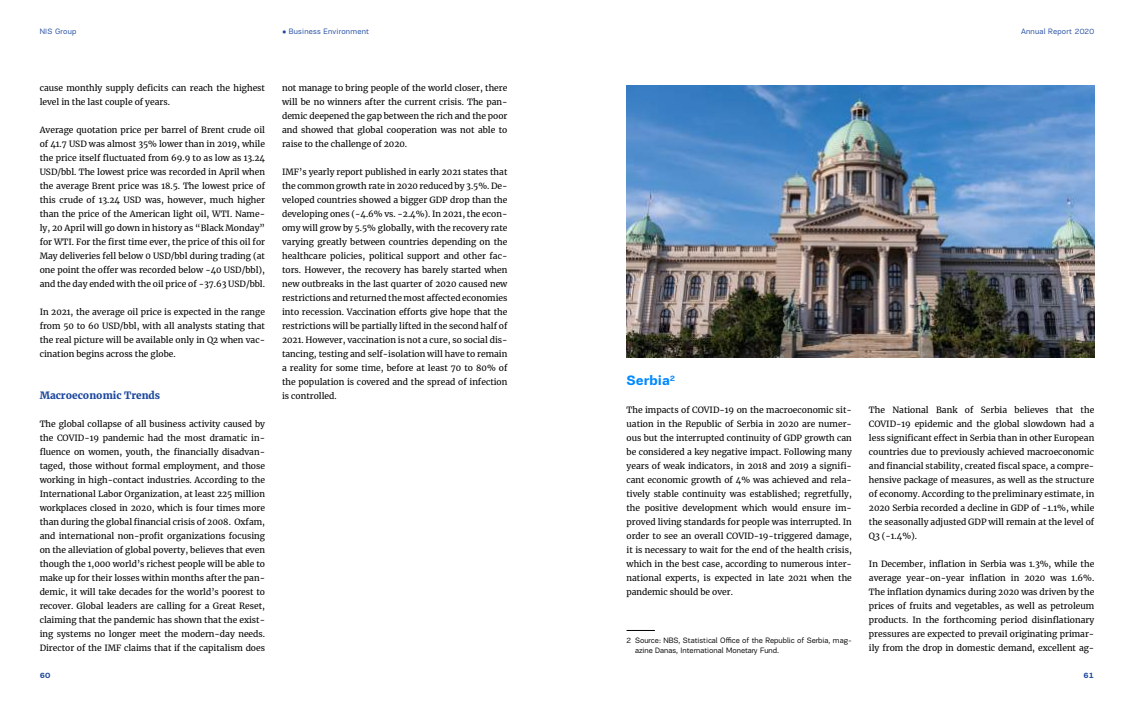
<style>
.page{position:relative;width:1134px;height:709px;background:#fff}
.page>*{position:absolute;margin:0;border:0;box-sizing:border-box;transform-origin:0 0}
.t1{font:700 14px "PF Encore Sans Pro";color:#0089ff}
.t2{font:900 10px "Merriweather";color:#1d489e}
.t3{font:8.5px/14px "Merriweather";color:#000;text-align:justify}
.t4{font:8px/10px "PF Encore Sans Pro";color:#000}
.t5{font:8px "PF Encore Sans Pro";letter-spacing:.025em;color:#1d489e}
.t6{font:700 8px "PF Encore Sans Pro";color:#1d489e}
.s1{font-weight:900}
</style>
<div class="page">
<svg style="left:626px;top:630px;width:29px;height:1px"></svg>
<img style="left:626px;top:85px;width:468px;height:272px">
<p class="t5" style="left:40px;top:27px;width:38px">NIS Group</p>
<p class="t5" style="left:282px;top:27px;width:88px"><span class="s1">•</span> Business Environment</p>
<p class="t5" style="left:1021px;top:27px;width:75px">Annual Report 2020</p>
<p class="t3" style="left:40px;top:81px;width:227px">cause monthly supply deficits can reach the highest level in the last couple of years.</p>
<p class="t3" style="left:40px;top:123px;width:227px">Average quotation price per barrel of Brent crude oil of 41.7 USD was almost 35% lower than in 2019, while the price itself fluctuated from 69.9 to as low as 13.24<br>USD/bbl. The lowest price was recorded in April when the average Brent price was 18.5. The lowest price of this crude of 13.24 USD was, however, much higher than the price of the American light oil, WТI. Name&shy;ly, 20 April will go down in history as “Black Monday” for WТI. For the first time ever, the price of this oil for May deliveries fell below 0 USD/bbl during trading (at one point the offer was recorded below -40 USD/bbl), and the day ended with the oil price of -37.63 USD/bbl.</p>
<p class="t3" style="left:40px;top:305px;width:227px">In 2021, the average oil price is expected in the range from 50 to 60 USD/bbl, with all analysts stating that the real picture will be available only in Q2 when vac&shy;cination begins across the globe.</p>
<p class="t2" style="left:40px;top:388px;width:122px">Macroeconomic Trends</p>
<p class="t3" style="left:40px;top:417px;width:227px">The global collapse of all business activity caused by the COVID-19 pandemic had the most dramatic in&shy;fluence on women, youth, the financially disadvan&shy;taged, those without formal employment, and those working in high-contact industries. According to the International Labor Organization, at least 225 million workplaces closed in 2020, which is four times more than during the global financial crisis of 2008. Oxfam, and international non-profit organizations focusing on the alleviation of global poverty, believes that even though the 1,000 world’s richest people will be able to make up for their losses within months after the pan&shy;demic, it will take decades for the world’s poorest to recover. Global leaders are calling for a Great Reset, claiming that the pandemic has shown that the exist&shy;ing systems no longer meet the modern-day needs.<br>Director of the IMF claims that if the capitalism does</p>
<p class="t3" style="left:282px;top:81px;width:227px">not manage to bring people of the world closer, there will be no winners after the current crisis. The pan&shy;demic deepened the gap between the rich and the poor and showed that global cooperation was not able to raise to the challenge of 2020.</p>
<p class="t3" style="left:282px;top:165px;width:227px">IMF’s yearly report published in early 2021 states that the common growth rate in 2020 reduced by 3.5%. De&shy;veloped countries showed a bigger GDP drop than the developing ones (-4.6% vs. -2.4%). In 2021, the econ&shy;omy will grow by 5.5% globally, with the recovery rate varying greatly between countries depending on the healthcare policies, political support and other fac&shy;tors. However, the recovery has barely started when new outbreaks in the last quarter of 2020 caused new restrictions and returned the most affected economies into recession. Vaccination efforts give hope that the restrictions will be partially lifted in the second half of 2021. However, vaccination is not a cure, so social dis&shy;tancing, testing and self-isolation will have to remain a reality for some time, before at least 70 to 80% of the population is covered and the spread of infection is controlled.</p>
<h1 class="t1" style="left:626px;top:371px;width:50px">Serbia<sup>2</sup></h1>
<p class="t3" style="left:626px;top:403px;width:227px">The impacts of COVID-19 on the macroeconomic sit&shy;uation in the Republic of Serbia in 2020 are numer&shy;ous but the interrupted continuity of GDP growth can be considered a key negative impact. Following many years of weak indicators, in 2018 and 2019 a signifi&shy;cant economic growth of 4% was achieved and rela&shy;tively stable continuity was established; regretfully, the positive development which would ensure im&shy;proved living standards for people was interrupted. In order to see an overall COVID-19-triggered damage, it is necessary to wait for the end of the health crisis, which in the best case, according to numerous inter&shy;national experts, is expected in late 2021 when the pandemic should be over.</p>
<p class="t4" style="left:635px;top:635px;width:218px;text-indent:-9px">2 Source: NBS, Statistical Office of the Republic of Serbia, mag&shy;azine Danas, International Monetary Fund.</p>
<p class="t3" style="left:869px;top:403px;width:227px">The National Bank of Serbia believes that the COVID-19 epidemic and the global slowdown had a less significant effect in Serbia than in other European countries due to previously achieved macroeconomic and financial stability, created fiscal space, a compre&shy;hensive package of measures, as well as the structure of economy. According to the preliminary estimate, in 2020 Serbia recorded a decline in GDP of -1.1%, while the seasonally adjusted GDP will remain at the level of Q3 (-1.4%).</p>
<p class="t3" style="left:869px;top:557px;width:227px">In December, inflation in Serbia was 1.3%, while the average year-on-year inflation in 2020 was 1.6%.<br>The inflation dynamics during 2020 was driven by the prices of fruits and vegetables, as well as petroleum products. In the forthcoming period disinflationary pressures are expected to prevail originating primar&shy;ily from the drop in domestic demand, excellent ag-</p>
<p class="t6" style="left:40px;top:670px;width:12px">60</p>
<p class="t6" style="left:1083px;top:670px;width:12px">61</p>
</div>
